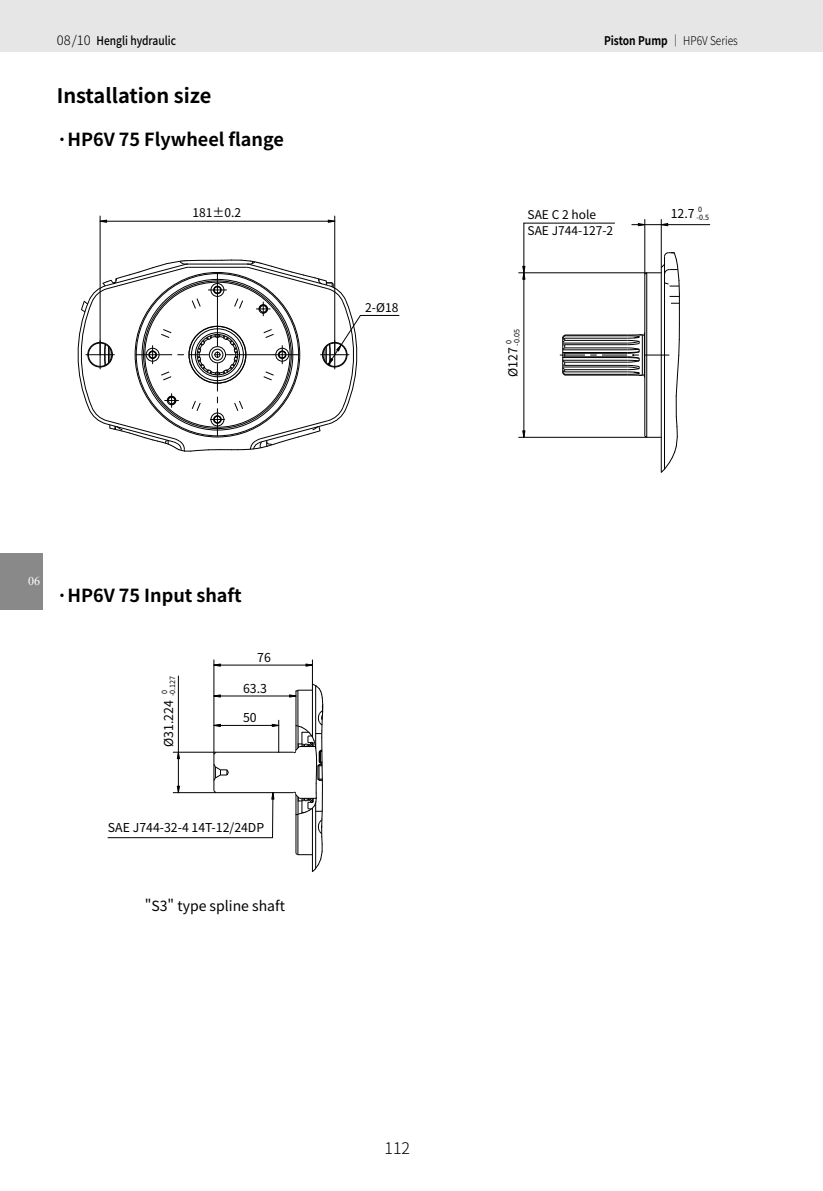
<style>
.page{position:relative;width:823px;height:1191px;background:#fff}
.page>*{position:absolute;margin:0;border:0;box-sizing:border-box;transform-origin:0 0}
.t1{font:700 20px "Noto Sans Hans";color:#000}
.t2{font:700 18px "Noto Sans Hans";color:#000}
.t3{font:300 16px "Noto Sans Hans";color:#000}
.正文{font:14px "Noto Sans Hans";color:#000}
.t4{font:12.2px "Noto Sans Hans";color:#000}
.t5{font:12px/16px "Noto Sans Hans";color:#000}
.t6{font:300 12px "Noto Sans Hans";color:#000;scale:.85 1}
.t7{font:500 12px "Noto Sans Hans";color:#000;scale:.85 1}
.t8{font:12px "Times New Roman";color:#fff}
.t9{font:7.2px/8.2px "Noto Sans Hans";color:#000}
.s1{font-weight:300;font-size:13px}
.s2{font-weight:700}
</style>
<div class="page">
<div style="left:0;top:0;width:822px;height:51px;background:#e6e6e6"></div>
<div style="left:0;top:553px;width:43px;height:56px;background:#898989"></div>
<hr style="left:100px;top:216px;width:1px;height:139px;background:#000">
<hr style="left:360px;top:315px;width:39px;height:1px;background:#000">
<hr style="left:334px;top:216px;width:1px;height:139px;background:#000">
<hr style="left:100px;top:221px;width:234px;height:1px;background:#000">
<svg style="left:77px;top:260px;width:283px;height:192px"></svg>
<div style="left:258px;top:304px;width:10px;height:9px;border:1px solid #000;border-radius:50%"></div>
<svg style="left:522px;top:430px;width:3px;height:7px"></svg>
<svg style="left:522px;top:266px;width:3px;height:13px"></svg>
<svg style="left:637px;top:223px;width:7px;height:3px"></svg>
<svg style="left:661px;top:223px;width:6px;height:3px"></svg>
<hr style="left:564px;top:375px;width:63px;height:1px;background:#000">
<hr style="left:564px;top:374px;width:63px;height:1px;background:#000">
<hr style="left:564px;top:371px;width:63px;height:1px;background:#000">
<hr style="left:564px;top:369px;width:63px;height:1px;background:#000">
<hr style="left:562px;top:367px;width:65px;height:1px;background:#000">
<hr style="left:564px;top:365px;width:63px;height:1px;background:#000">
<hr style="left:564px;top:362px;width:63px;height:1px;background:#000">
<hr style="left:562px;top:360px;width:65px;height:1px;background:#000">
<hr style="left:562px;top:357px;width:65px;height:1px;background:#000">
<hr style="left:564px;top:356px;width:63px;height:1px;background:#000">
<hr style="left:564px;top:353px;width:63px;height:1px;background:#000">
<hr style="left:562px;top:352px;width:65px;height:1px;background:#000">
<hr style="left:562px;top:349px;width:65px;height:1px;background:#000">
<hr style="left:564px;top:347px;width:63px;height:1px;background:#000">
<hr style="left:564px;top:344px;width:63px;height:1px;background:#000">
<hr style="left:562px;top:343px;width:65px;height:1px;background:#000">
<hr style="left:564px;top:340px;width:63px;height:1px;background:#000">
<hr style="left:564px;top:338px;width:63px;height:1px;background:#000">
<hr style="left:564px;top:335px;width:63px;height:1px;background:#000">
<hr style="left:523px;top:223px;width:1px;height:214px;background:#000">
<hr style="left:518px;top:437px;width:128px;height:1px;background:#000">
<hr style="left:644px;top:219px;width:1px;height:55px;background:#000">
<hr style="left:660px;top:219px;width:1px;height:49px;background:#000">
<hr style="left:518px;top:272px;width:128px;height:1px;background:#000">
<hr style="left:631px;top:224px;width:78px;height:1px;background:#000">
<hr style="left:523px;top:223px;width:91px;height:1px;background:#000">
<svg style="left:560px;top:334px;width:24px;height:42px"></svg>
<svg style="left:602px;top:252px;width:77px;height:221px"></svg>
<svg style="left:177px;top:753px;width:3px;height:6px"></svg>
<svg style="left:177px;top:786px;width:3px;height:6px"></svg>
<svg style="left:214px;top:724px;width:6px;height:3px"></svg>
<svg style="left:272px;top:724px;width:6px;height:3px"></svg>
<hr style="left:213px;top:754px;width:1px;height:36px;background:#000">
<hr style="left:216px;top:792px;width:77px;height:1px;background:#000">
<svg style="left:213px;top:763px;width:16px;height:18px"></svg>
<hr style="left:216px;top:752px;width:77px;height:1px;background:#000">
<hr style="left:178px;top:676px;width:1px;height:116px;background:#000">
<hr style="left:108px;top:837px;width:164px;height:1px;background:#000">
<hr style="left:213px;top:660px;width:1px;height:94px;background:#000">
<hr style="left:173px;top:792px;width:43px;height:1px;background:#000">
<hr style="left:272px;top:792px;width:1px;height:45px;background:#000">
<hr style="left:278px;top:720px;width:1px;height:32px;background:#000">
<hr style="left:173px;top:752px;width:43px;height:1px;background:#000">
<hr style="left:214px;top:725px;width:64px;height:1px;background:#000">
<hr style="left:214px;top:695px;width:82px;height:1px;background:#000">
<hr style="left:214px;top:665px;width:98px;height:1px;background:#000">
<svg style="left:289px;top:660px;width:34px;height:212px"></svg>
<p class="t7" style="left:57px;top:33px;width:142px"><span class="s1">08/10</span> Hengli hydraulic</p>
<p class="t6" style="left:603px;top:33px;width:159px"><span class="s2">Piston Pump</span> ｜ HP6V Series</p>
<p class="t1" style="left:57px;top:84px;width:156px">Installation size</p>
<p class="t2" style="left:57px;top:129px;width:229px">·HP6V 75 Flywheel flange</p>
<p class="t5" style="left:192px;top:205px;width:50px">181±0.2</p>
<p class="t5" style="left:365px;top:300px;width:35px">2-Ø18</p>
<p class="t5" style="left:527px;top:207px;width:87px">SAE C 2 hole<br>SAE J744-127-2</p>
<p class="t4" style="left:670px;top:207px;width:25px">12.7</p>
<p class="t9" style="left:696px;top:206px;width:14px">0 -0.5</p>
<p class="t9" style="left:504px;top:345px;width:18px;rotate:-90deg">0 -0.05</p>
<p class="t4" style="left:506px;top:377px;width:31px;rotate:-90deg">Ø127</p>
<p class="t8" style="left:28px;top:573px;width:13px">06</p>
<p class="t2" style="left:57px;top:585px;width:186px">·HP6V 75 Input shaft</p>
<p class="t9" style="left:160px;top:696px;width:22px;rotate:-90deg">0 -0.127</p>
<p class="t4" style="left:162px;top:747px;width:48px;rotate:-90deg">Ø31.224</p>
<p class="t4" style="left:257px;top:650px;width:15px">76</p>
<p class="t4" style="left:243px;top:681px;width:25px">63.3</p>
<p class="t4" style="left:243px;top:711px;width:15px">50</p>
<p class="t4" style="left:108px;top:821px;width:158px">SAE J744-32-4 14T-12/24DP</p>
<p class="正文" style="left:145px;top:898px;width:142px">"S3" type spline shaft</p>
<h3 class="t3" style="left:384px;top:1139px;width:27px">112</h3>
</div>
